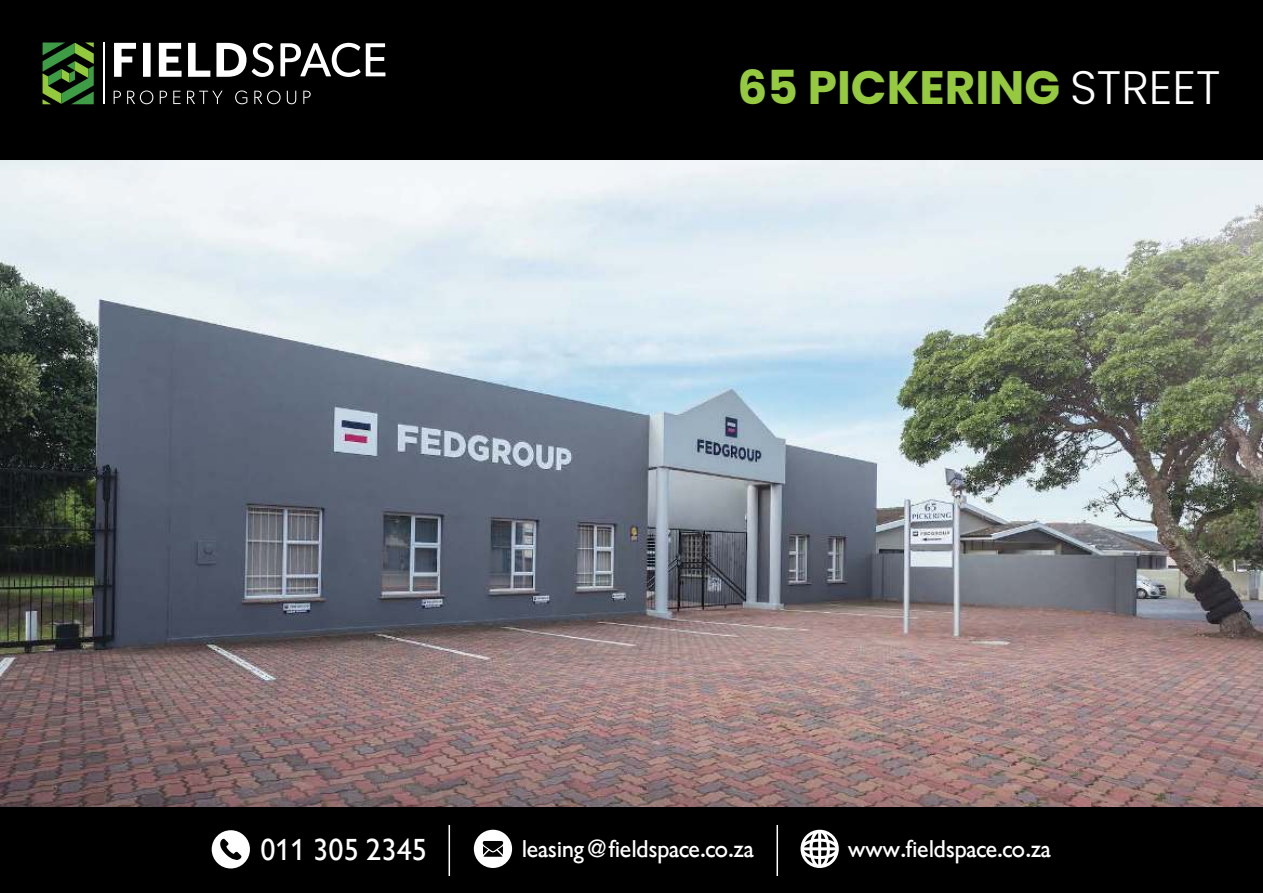
<style>
.page{position:relative;width:1263px;height:893px;background:#fff}
.page>*{position:absolute;margin:0;border:0;box-sizing:border-box;transform-origin:0 0}
.t1{font:700 46.95px "Poppins";color:#94c940}
.t2{font:30px "Gibson";color:#fff}
.t3{font:24px "Gibson";color:#fff}
.s1{font-weight:300;color:#fff}
</style>
<div class="page">
<div style="left:0;top:0;width:1263px;height:850px;background:#000"></div>
<img style="left:0;top:161px;width:1263px;height:646px">
<div style="left:0;top:808px;width:1263px;height:85px;background:#000"></div>
<svg style="left:212px;top:830px;width:38px;height:38px"></svg>
<svg style="left:474px;top:830px;width:38px;height:38px"></svg>
<svg style="left:800px;top:830px;width:39px;height:38px"></svg>
<hr style="left:448px;top:825px;width:2px;height:51px;background:#fff">
<hr style="left:776px;top:825px;width:2px;height:51px;background:#fff">
<svg style="left:114px;top:91px;width:7px;height:13px"></svg>
<svg style="left:127px;top:91px;width:26px;height:13px"></svg>
<svg style="left:160px;top:91px;width:7px;height:13px"></svg>
<svg style="left:173px;top:91px;width:8px;height:13px"></svg>
<svg style="left:187px;top:91px;width:36px;height:13px"></svg>
<svg style="left:235px;top:91px;width:12px;height:13px"></svg>
<svg style="left:254px;top:91px;width:27px;height:13px"></svg>
<svg style="left:287px;top:91px;width:9px;height:13px"></svg>
<svg style="left:303px;top:91px;width:8px;height:13px"></svg>
<svg style="left:114px;top:43px;width:22px;height:34px"></svg>
<div style="left:143px;top:43px;width:8px;height:34px;background:#fff"></div>
<svg style="left:159px;top:43px;width:23px;height:34px"></svg>
<svg style="left:188px;top:43px;width:22px;height:34px"></svg>
<svg style="left:216px;top:43px;width:58px;height:34px"></svg>
<svg style="left:280px;top:43px;width:105px;height:34px"></svg>
<hr style="left:103px;top:43px;width:2px;height:61px;background:#fff">
<svg style="left:43px;top:43px;width:51px;height:61px"></svg>
<h1 class="t1" style="left:737px;top:60px;width:484px">65 PICKERING <span class="s1">STREET</span></h1>
<p class="t2" style="left:261px;top:832px;width:168px">011 305 2345</p>
<p class="t3" style="left:522px;top:835px;width:233px">leasing@fieldspace.co.za</p>
<p class="t3" style="left:849px;top:835px;width:204px">www.fieldspace.co.za</p>
</div>
